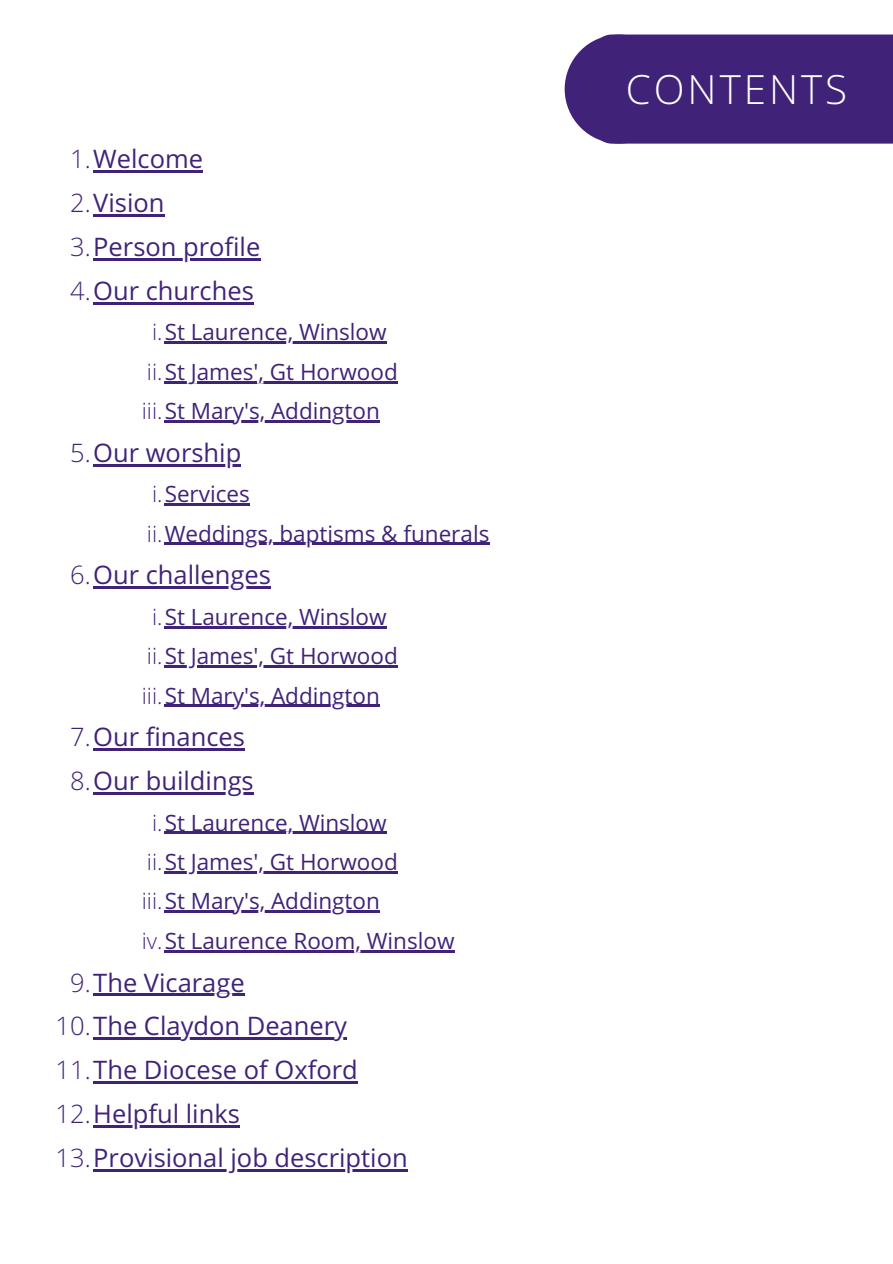
<style>
.page{position:relative;width:893px;height:1264px;background:#fff}
.page>*{position:absolute;margin:0;border:0;box-sizing:border-box;transform-origin:0 0}
.t1{font:300 40.35px "Open Sans Hebrew";letter-spacing:.075em;color:#fff}
.t2{font:25.5px/43.8px "Open Sans Hebrew";color:#402379}
.t3{font:22.5px/39.3px "Open Sans Hebrew";color:#402379}
.s1{font-weight:300}
</style>
<div class="page">
<div style="left:594px;top:35px;width:298px;height:109px;background:#402379"></div>
<div style="left:564px;top:35px;width:109px;height:109px;background:#402379;border-radius:50%"></div>
<hr style="left:93px;top:171px;width:110px;height:2px;background:#402379">
<hr style="left:93px;top:214px;width:71px;height:3px;background:#402379">
<hr style="left:93px;top:258px;width:167px;height:2px;background:#402379">
<hr style="left:93px;top:302px;width:161px;height:2px;background:#402379">
<hr style="left:165px;top:341px;width:222px;height:3px;background:#402379">
<hr style="left:165px;top:381px;width:233px;height:2px;background:#402379">
<hr style="left:165px;top:420px;width:215px;height:2px;background:#402379">
<hr style="left:93px;top:464px;width:148px;height:2px;background:#402379">
<hr style="left:165px;top:503px;width:85px;height:2px;background:#402379">
<hr style="left:165px;top:543px;width:324px;height:2px;background:#402379">
<hr style="left:93px;top:586px;width:178px;height:3px;background:#402379">
<hr style="left:165px;top:626px;width:222px;height:2px;background:#402379">
<hr style="left:165px;top:665px;width:233px;height:2px;background:#402379">
<hr style="left:165px;top:704px;width:215px;height:3px;background:#402379">
<hr style="left:93px;top:748px;width:152px;height:3px;background:#402379">
<hr style="left:93px;top:792px;width:161px;height:2px;background:#402379">
<hr style="left:165px;top:831px;width:222px;height:3px;background:#402379">
<hr style="left:165px;top:871px;width:233px;height:2px;background:#402379">
<hr style="left:165px;top:910px;width:215px;height:2px;background:#402379">
<hr style="left:165px;top:949px;width:289px;height:3px;background:#402379">
<hr style="left:93px;top:993px;width:152px;height:3px;background:#402379">
<hr style="left:93px;top:1037px;width:254px;height:2px;background:#402379">
<hr style="left:93px;top:1081px;width:265px;height:2px;background:#402379">
<hr style="left:93px;top:1125px;width:147px;height:2px;background:#402379">
<hr style="left:93px;top:1169px;width:314px;height:2px;background:#402379">
<p class="t2" style="left:70px;top:136px;width:192px"><span class="s1">1.</span>Welcome<br><span class="s1">2.</span>Vision<br><span class="s1">3.</span>Person profile<br><span class="s1">4.</span>Our churches</p>
<p class="t3" style="left:142px;top:312px;width:257px;text-indent:10px"><span class="s1">i.</span>St Laurence, Winslow <span class="s1">ii.</span>St James', Gt Horwood <span class="s1">iii.</span>St Mary's, Addington</p>
<p class="t2" style="left:70px;top:430px;width:172px"><span class="s1">5.</span>Our worship</p>
<p class="t3" style="left:147px;top:474px;width:344px"><span class="s1">i.</span>Services<br><span class="s1">ii.</span>Weddings, baptisms &amp; funerals</p>
<p class="t2" style="left:70px;top:552px;width:202px"><span class="s1">6.</span>Our challenges</p>
<p class="t3" style="left:142px;top:596px;width:257px;text-indent:10px"><span class="s1">i.</span>St Laurence, Winslow <span class="s1">ii.</span>St James', Gt Horwood <span class="s1">iii.</span>St Mary's, Addington</p>
<p class="t2" style="left:70px;top:714px;width:185px"><span class="s1">7.</span>Our finances<br><span class="s1">8.</span>Our buildings</p>
<p class="t3" style="left:142px;top:802px;width:314px;text-indent:10px"><span class="s1">i.</span>St Laurence, Winslow<br><span class="s1">ii.</span>St James', Gt Horwood<br><span class="s1">iii.</span>St Mary's, Addington<br><span class="s1">iv.</span>St Laurence Room, Winslow</p>
<p class="t2" style="left:56px;top:959px;width:353px;text-indent:15px"><span class="s1">9.</span>The Vicarage<br><span class="s1">10.</span>The Claydon Deanery<br><span class="s1">11.</span>The Diocese of Oxford<br><span class="s1">12.</span>Helpful links<br><span class="s1">13.</span>Provisional job description</p>
<h1 class="t1" style="left:625px;top:61px;width:223px">CONTENTS</h1>
</div>
